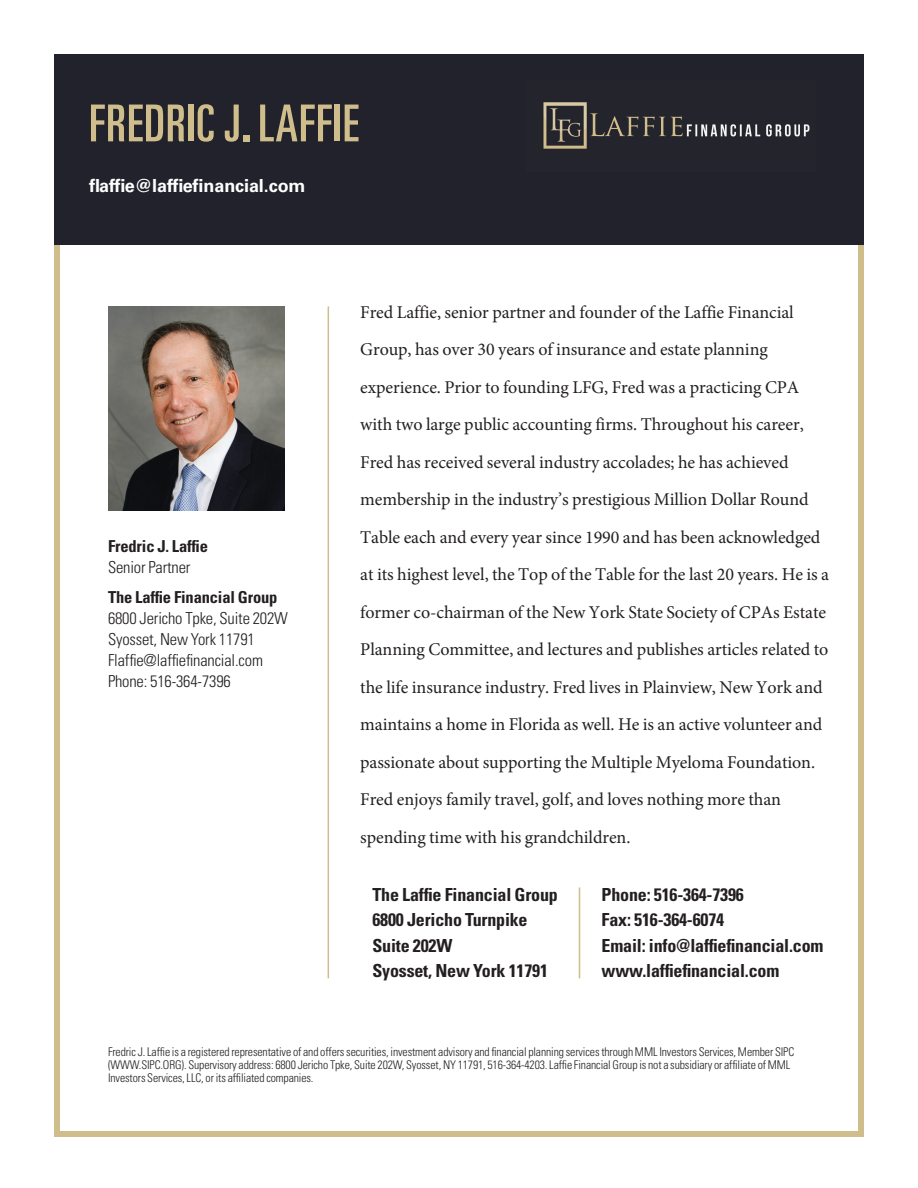
<style>
.page{position:relative;width:918px;height:1188px;background:#fff}
.page>*{position:absolute;margin:0;border:0;box-sizing:border-box;transform-origin:0 0}
.t1{font:ultra-condensed 51px "Univers LT Std";letter-spacing:.02em;color:#cfbd8c}
.t2{font:18px/37.5px "Minion Pro";letter-spacing:-.005em;color:#231f20}
.t3{font:700 condensed 18px/25.5px "Univers LT Std";letter-spacing:-.01em;color:#231f20}
.t4{font:700 18px "Univers LT Std";letter-spacing:-.005em;color:#fff}
.t5{font:300 condensed 16.5px/21px "Univers LT Std";letter-spacing:-.01em;color:#231f20}
.t6{font:700 condensed 16.5px "Univers LT Std";letter-spacing:-.01em;color:#231f20}
.t7{font:300 condensed 12px/12.8px "Univers LT Std";letter-spacing:-.01em;color:#231f20}
</style>
<div class="page">
<div style="left:54px;top:176px;width:810px;height:961px;border:6px solid #cfbd8c"></div>
<img style="left:108px;top:306px;width:176px;height:204px">
<div style="left:54px;top:54px;width:810px;height:190px;background:#21222b"></div>
<img style="left:543px;top:102px;width:267px;height:47px">
<img style="left:568px;top:123px;width:13px;height:14px">
<img style="left:590px;top:113px;width:93px;height:23px">
<img style="left:687px;top:124px;width:122px;height:12px">
<hr style="left:579px;top:887px;width:1px;height:91px;background:#cfbd8c">
<hr style="left:328px;top:306px;width:1px;height:672px;background:#cfbd8c">
<h1 class="t1" style="left:89px;top:94px;width:271px">FREDRIC J. LAFFIE</h1>
<p class="t4" style="left:89px;top:175px;width:218px">flaffie@laffiefinancial.com</p>
<p class="t6" style="left:108px;top:536px;width:101px">Fredric J. Laffie</p>
<p class="t5" style="left:108px;top:557px;width:84px">Senior Partner</p>
<p class="t6" style="left:108px;top:587px;width:171px">The Laffie Financial Group</p>
<p class="t5" style="left:108px;top:608px;width:182px">6800 Jericho Tpke, Suite 202W<br>Syosset, New York 11791<br>Flaffie@laffiefinancial.com<br>Phone: 516-364-7396</p>
<p class="t2" style="left:360px;top:293px;width:470px">Fred Laffie, senior partner and founder of the Laffie Financial Group, has over 30 years of insurance and estate planning experience. Prior to founding LFG, Fred was a practicing CPA with two large public accounting firms. Throughout his career, Fred has received several industry accolades; he has achieved membership in the industry’s prestigious Million Dollar Round Table each and every year since 1990 and has been acknowledged at its highest level, the Top of the Table for the last 20 years. He is a former co-chairman of the New York State Society of CPAs Estate Planning Committee, and lectures and publishes articles related to the life insurance industry. Fred lives in Plainview, New York and maintains a home in Florida as well. He is an active volunteer and passionate about supporting the Multiple Myeloma Foundation.<br>Fred enjoys family travel, golf, and loves nothing more than spending time with his grandchildren.</p>
<p class="t3" style="left:372px;top:881px;width:187px">The Laffie Financial Group<br>6800 Jericho Turnpike<br>Suite 202W<br>Syosset, New York 11791</p>
<p class="t3" style="left:602px;top:881px;width:223px">Phone: 516-364-7396<br>Fax: 516-364-6074<br>Email: info@laffiefinancial.com www.laffiefinancial.com</p>
<p class="t7" style="left:108px;top:1046px;width:688px">Fredric J. Laffie is a registered representative of and offers securities, investment advisory and financial planning services through MML Investors Services, Member SIPC (WWW.SIPC.ORG). Supervisory address: 6800 Jericho Tpke, Suite 202W, Syosset, NY 11791, 516-364-4203. Laffie Financial Group is not a subsidiary or affiliate of MML<br>Investors Services, LLC, or its affiliated companies.</p>
</div>
